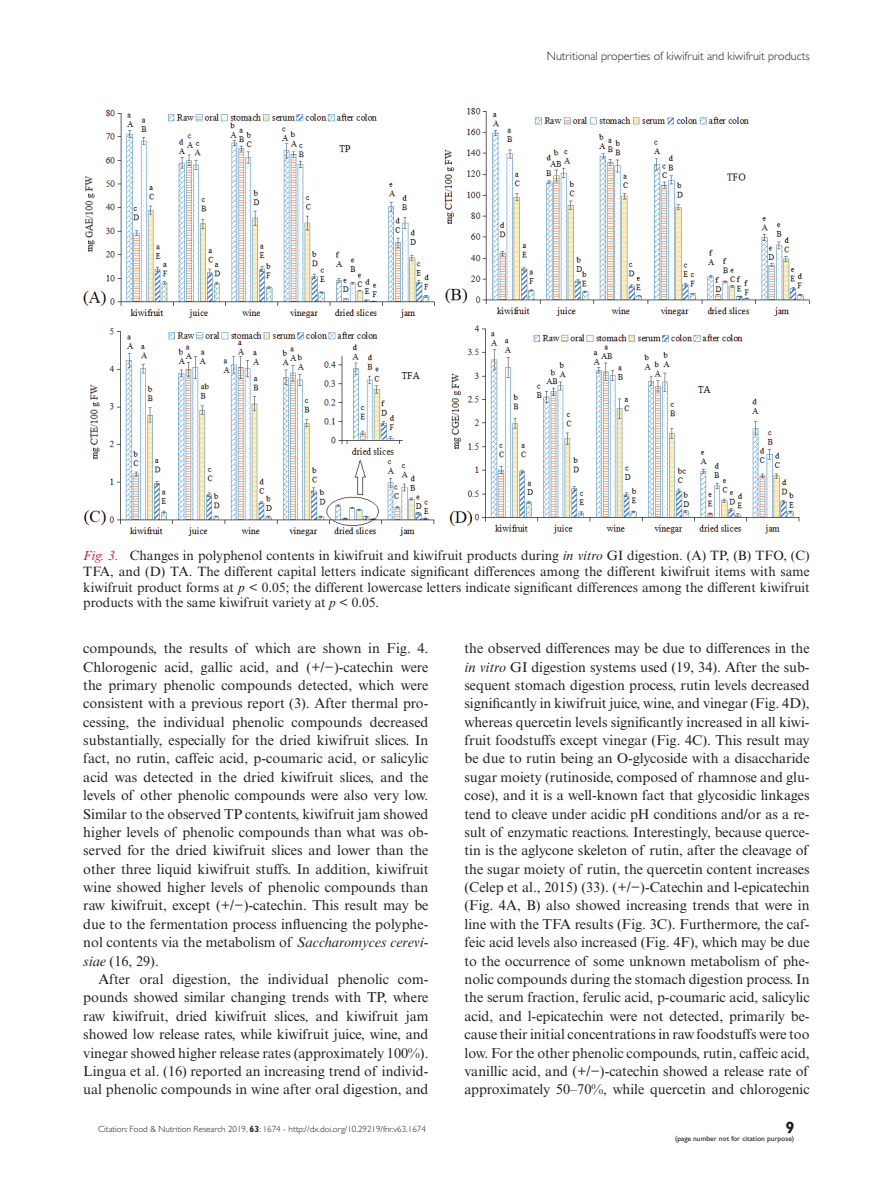
<style>
.page{position:relative;width:893px;height:1191px;background:#fff}
.page>*{position:absolute;margin:0;border:0;box-sizing:border-box;transform-origin:0 0}
.t1{font:700 16.5px "Gill Sans Std";color:#231f20}
.TXI{font:14.25px/18.5px "Times New Roman MT Std";color:#231f20;text-align:justify}
.TX{font:14.25px/18.3px "Times New Roman MT Std";color:#231f20;text-align:justify}
.FC{font:13.5px/15.8px "Times New Roman MT Std";color:#231f20;text-align:justify}
.t2{font:300 12px "Gill Sans Std";color:#231f20}
.t3{font:300 9px "Gill Sans Std";color:#231f20}
.t4{font:7.5px "Gill Sans Std";color:#231f20}
.s1{font-style:italic;color:#e51836}
.s2{font-style:italic}
.s3{font-weight:700}
</style>
<div class="page">
<img style="left:84px;top:108px;width:725px;height:427px">
<p class="t2" style="left:547px;top:50px;width:264px">Nutritional properties of kiwifruit and kiwifruit products</p>
<p class="FC" style="left:83px;top:547px;width:728px"><span class="s1">Fig. 3.</span> Changes in polyphenol contents in kiwifruit and kiwifruit products during <span class="s2">in vitro</span> GI digestion. (A) TP, (B) TFO, (C)<br>TFA, and (D) TA. The different capital letters indicate significant differences among the different kiwifruit items with same kiwifruit product forms at <span class="s2">p</span> &lt; 0.05; the different lowercase letters indicate significant differences among the different kiwifruit products with the same kiwifruit variety at <span class="s2">p</span> &lt; 0.05.</p>
<p class="TX" style="left:83px;top:639px;width:347px">compounds, the results of which are shown in Fig. 4.<br>Chlorogenic acid, gallic acid, and (+/−)-catechin were the primary phenolic compounds detected, which were consistent with a previous report (3). After thermal pro&shy;cessing, the individual phenolic compounds decreased substantially, especially for the dried kiwifruit slices. In fact, no rutin, caffeic acid, p-coumaric acid, or salicylic acid was detected in the dried kiwifruit slices, and the levels of other phenolic compounds were also very low.<br>Similar to the observed TP contents, kiwifruit jam showed higher levels of phenolic compounds than what was ob&shy;served for the dried kiwifruit slices and lower than the other three liquid kiwifruit stuffs. In addition, kiwifruit wine showed higher levels of phenolic compounds than raw kiwifruit, except (+/−)-catechin. This result may be due to the fermentation process influencing the polyphe&shy;nol contents via the metabolism of <span class="s2">Saccharomyces cerevi&shy;siae</span> (16, 29).</p>
<p class="TXI" style="left:83px;top:970px;width:347px;text-indent:15px">After oral digestion, the individual phenolic com&shy;pounds showed similar changing trends with TP, where raw kiwifruit, dried kiwifruit slices, and kiwifruit jam showed low release rates, while kiwifruit juice, wine, and vinegar showed higher release rates (approximately 100%).<br>Lingua et al. (16) reported an increasing trend of individ&shy;ual phenolic compounds in wine after oral digestion, and</p>
<p class="TXI" style="left:464px;top:639px;width:347px">the observed differences may be due to differences in the <span class="s2">in vitro</span> GI digestion systems used (19, 34). After the sub&shy;sequent stomach digestion process, rutin levels decreased significantly in kiwifruit juice, wine, and vinegar (Fig. 4D), whereas quercetin levels significantly increased in all kiwi&shy;fruit foodstuffs except vinegar (Fig. 4C). This result may be due to rutin being an O-glycoside with a disaccharide sugar moiety (rutinoside, composed of rhamnose and glu&shy;cose), and it is a well-known fact that glycosidic linkages tend to cleave under acidic pH conditions and/or as a re&shy;sult of enzymatic reactions. Interestingly, because querce&shy;tin is the aglycone skeleton of rutin, after the cleavage of the sugar moiety of rutin, the quercetin content increases (Celep et al., 2015) (33). (+/−)-Catechin and l-epicatechin (Fig. 4A, B) also showed increasing trends that were in line with the TFA results (Fig. 3C). Furthermore, the caf&shy;feic acid levels also increased (Fig. 4F), which may be due to the occurrence of some unknown metabolism of phe&shy;nolic compounds during the stomach digestion process. In the serum fraction, ferulic acid, p-coumaric acid, salicylic acid, and l-epicatechin were not detected, primarily be&shy;cause their initial concentrations in raw foodstuffs were too low. For the other phenolic compounds, rutin, caffeic acid, vanillic acid, and (+/−)-catechin showed a release rate of approximately 50–70%, while quercetin and chlorogenic</p>
<p class="t3" style="left:98px;top:1124px;width:329px">Citation: Food &amp; Nutrition Research 2019, <span class="s3">63</span>: 1674 - http://dx.doi.org/10.29219/fnr.v63.1674</p>
<p class="t1" style="left:785px;top:1118px;width:11px">9</p>
<p class="t4" style="left:675px;top:1134px;width:121px">(page number not for citation purpose)</p>
</div>
